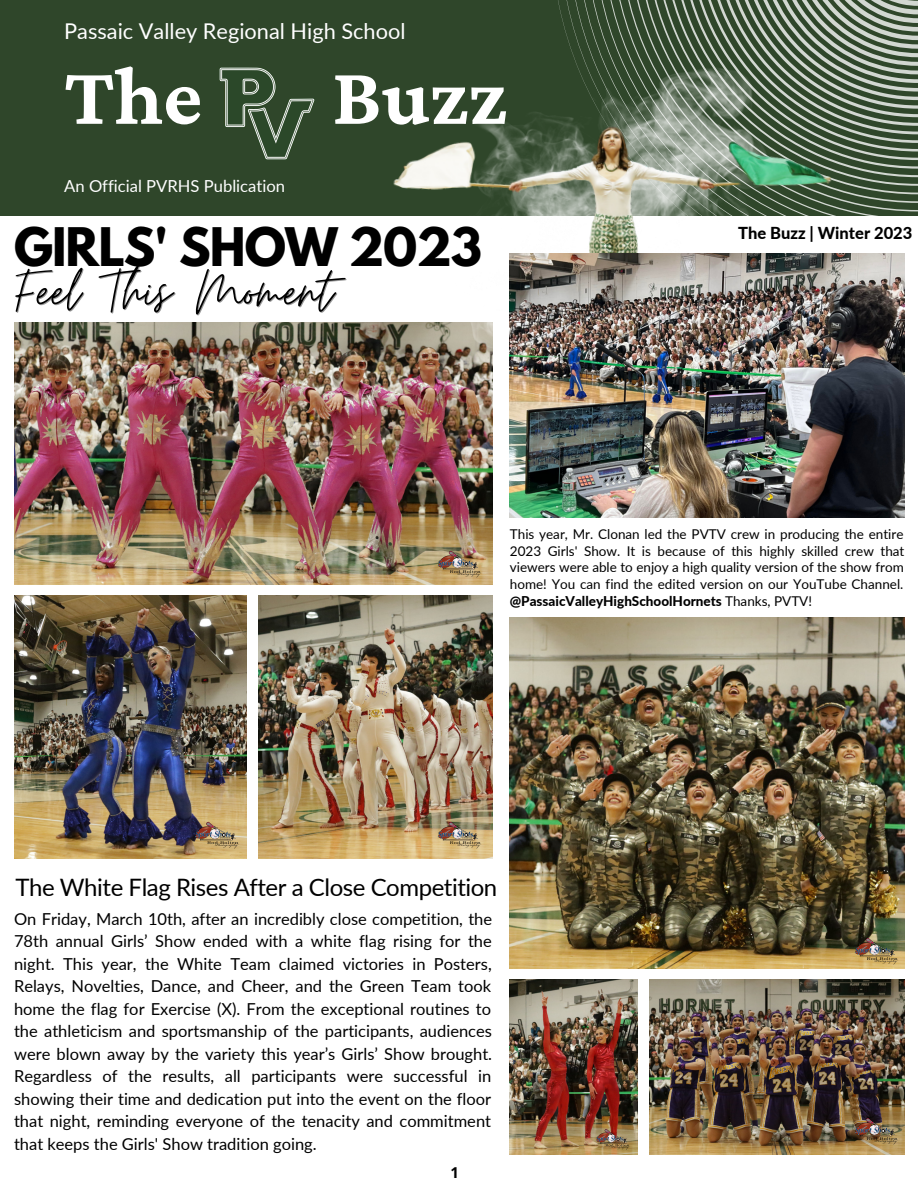
<style>
.page{position:relative;width:918px;height:1188px;background:#fff}
.page>*{position:absolute;margin:0;border:0;box-sizing:border-box;transform-origin:0 0}
.t1{font:700 84.3px "Crimson Pro";color:#fff}
.t2{font:66.9px "Moon Time";letter-spacing:-.005em;color:#000}
.t3{font:700 47.1px "League Spartan";letter-spacing:-.02em;color:#000}
.t4{font:24px "Lato";letter-spacing:-.02em;color:#000}
.t5{font:21.75px "Lato";color:#fff}
.t6{font:16.65px "Lato";color:#fff}
.t7{font:16.5px/22.5px "Lato";color:#000;text-align:justify}
.t8{font:800 16.5px "Lato";color:#000}
.t9{font:700 15px "Open Sans";color:#000}
.t10{font:13.5px/16.8px "Lato";color:#000;text-align:justify}
.s1{font-weight:800}
</style>
<div class="page">
<img style="left:14px;top:596px;width:233px;height:262px">
<img style="left:14px;top:323px;width:478px;height:262px">
<img style="left:258px;top:596px;width:234px;height:262px">
<div style="left:0;top:0;width:918px;height:216px;background:#2f462a"></div>
<svg style="left:568px;top:0;width:60px;height:39px"></svg>
<svg style="left:646px;top:0;width:272px;height:203px"></svg>
<img style="left:219px;top:68px;width:96px;height:92px">
<img style="left:336px;top:39px;width:514px;height:353px">
<img style="left:510px;top:980px;width:128px;height:174px">
<img style="left:649px;top:980px;width:256px;height:174px">
<img style="left:510px;top:618px;width:395px;height:351px">
<img style="left:510px;top:253px;width:395px;height:264px">
<img style="left:422px;top:538px;width:71px;height:59px">
<img style="left:422px;top:809px;width:71px;height:50px">
<img style="left:180px;top:809px;width:67px;height:50px">
<img style="left:839px;top:925px;width:66px;height:59px">
<img style="left:584px;top:1119px;width:54px;height:36px">
<img style="left:839px;top:1105px;width:66px;height:50px">
<h3 class="t5" style="left:64px;top:18px;width:343px">Passaic Valley Regional High School</h3>
<h1 class="t1" style="left:64px;top:48px;width:140px">The</h1>
<h1 class="t1" style="left:332px;top:48px;width:176px">Buzz</h1>
<p class="t6" style="left:64px;top:176px;width:222px">An Official PVRHS Publication</p>
<h3 class="t3" style="left:14px;top:224px;width:470px">GIRLS' SHOW 2023</h3>
<p class="t8" style="left:738px;top:223px;width:176px">The Buzz | Winter 2023</p>
<h2 class="t2" style="left:15px;top:250px;width:319px">Feel This Moment</h2>
<p class="t10" style="left:510px;top:525px;width:396px">This year, Mr. Clonan led the PVTV crew in producing the entire 2023 Girls' Show. It is because of this highly skilled crew that viewers were able to enjoy a high quality version of the show from home! You can find the edited version on our YouTube Channel. <span class="s1">@PassaicValleyHighSchoolHornets</span> Thanks, PVTV!</p>
<h3 class="t4" style="left:15px;top:873px;width:483px">The White Flag Rises After a Close Competition</h3>
<p class="t7" style="left:14px;top:907px;width:480px">On Friday, March 10th, after an incredibly close competition, the 78th annual Girls’ Show ended with a white flag rising for the night. This year, the White Team claimed victories in Posters, Relays, Novelties, Dance, and Cheer, and the Green Team took home the flag for Exercise (X). From the exceptional routines to the athleticism and sportsmanship of the participants, audiences were blown away by the variety this year’s Girls’ Show brought.<br>Regardless of the results, all participants were successful in showing their time and dedication put into the event on the floor that night, reminding everyone of the tenacity and commitment that keeps the Girls' Show tradition going.</p>
<p class="t9" style="left:450px;top:1162px;width:10px">1</p>
</div>
